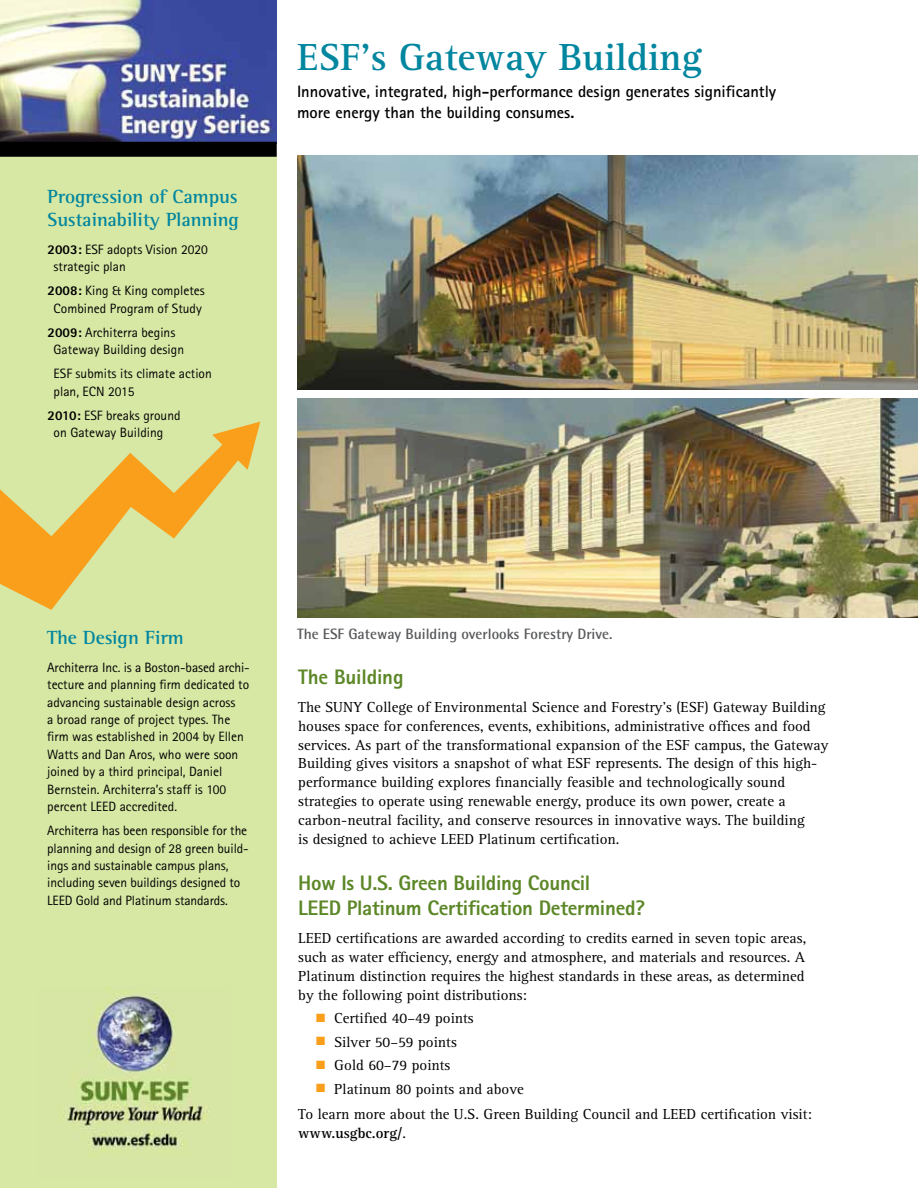
<style>
.page{position:relative;width:918px;height:1188px;background:#fff}
.page>*{position:absolute;margin:0;border:0;box-sizing:border-box;transform-origin:0 0}
.t1{font:700 39px "Rotis Serif";color:#00869f}
.t2{font:800 21px/25.5px "Rotis Sans Serif";letter-spacing:-.015em;color:#5c8727}
.t3{font:700 19.5px/22.5px "Rotis Semi Serif";color:#00869f}
.t4{font:700 16.5px/21px "Rotis Sans Serif";color:#000}
.t5{font:15px/18.9px "Rotis Serif";color:#000}
.t6{font:700 15px "Rotis Semi Sans";color:#58595b}
.t7{font:700 15px "Rotis Serif";color:#000}
.t8{font:13.5px/17.4px "Rotis Sans Serif";color:#000}
.s1{font-weight:800}
.s2{color:#f99f1c}
.s3{font-weight:400}
</style>
<div class="page">
<div style="left:0;top:157px;width:277px;height:1031px;background:#d7e7a4"></div>
<img style="left:297px;top:155px;width:621px;height:234px">
<svg style="left:0;top:422px;width:260px;height:188px"></svg>
<img style="left:297px;top:399px;width:621px;height:219px">
<img style="left:62px;top:987px;width:147px;height:164px">
<img style="left:0;top:0;width:277px;height:142px">
<div style="left:0;top:142px;width:277px;height:15px;background:#000"></div>
<h3 class="t3" style="left:48px;top:185px;width:193px">Progression of Campus<br>Sustainability Planning</h3>
<p class="t8" style="left:54px;top:240px;width:156px;text-indent:-6px"><span class="s1">2003:</span> ESF adopts Vision 2020 strategic plan</p>
<p class="t8" style="left:48px;top:282px;width:159px;text-align:center"><span class="s1">2008:</span> King &amp; King completes<br>Combined Program of Study</p>
<p class="t8" style="left:54px;top:324px;width:132px;text-indent:-6px"><span class="s1">2009:</span> Architerra begins<br>Gateway Building design</p>
<p class="t8" style="left:54px;top:365px;width:160px">ESF submits its climate action plan, ECN 2015</p>
<p class="t8" style="left:54px;top:407px;width:128px;text-indent:-6px"><span class="s1">2010:</span> ESF breaks ground on Gateway Building</p>
<h1 class="t1" style="left:297px;top:34px;width:406px">ESF’s Gateway Building</h1>
<p class="t4" style="left:297px;top:81px;width:481px">Innovative, integrated, high-performance design generates significantly more energy than the building consumes.</p>
<h3 class="t3" style="left:47px;top:626px;width:138px">The Design Firm</h3>
<p class="t8" style="left:47px;top:658px;width:204px">Architerra Inc. is a Boston-based archi&shy;tecture and planning firm dedicated to advancing sustainable design across<br>a broad range of project types. The firm was established in 2004 by Ellen Watts and Dan Aros, who were soon joined by a third principal, Daniel Bernstein. Architerra’s staff is 100 percent LEED accredited.</p>
<p class="t8" style="left:47px;top:822px;width:203px">Architerra has been responsible for the planning and design of 28 green build&shy;ings and sustainable campus plans, including seven buildings designed to LEED Gold and Platinum standards.</p>
<p class="t6" style="left:297px;top:625px;width:317px">The ESF Gateway Building overlooks Forestry Drive.</p>
<h2 class="t2" style="left:298px;top:664px;width:107px">The Building</h2>
<p class="t5" style="left:298px;top:698px;width:532px">The SUNY College of Environmental Science and Forestry’s (ESF) Gateway Building houses space for conferences, events, exhibitions, administrative offices and food services. As part of the transformational expansion of the ESF campus, the Gateway Building gives visitors a snapshot of what ESF represents. The design of this high&shy;performance building explores financially feasible and technologically sound strategies to operate using renewable energy, produce its own power, create a carbon-neutral facility, and conserve resources in innovative ways. The building<br>is designed to achieve LEED Platinum certification.</p>
<h2 class="t2" style="left:298px;top:870px;width:348px">How Is U.S. Green Building Council<br>LEED Platinum Certification Determined?</h2>
<p class="t5" style="left:298px;top:929px;width:510px;text-align:justify">LEED certifications are awarded according to credits earned in seven topic areas, such as water efficiency, energy and atmosphere, and materials and resources. A Platinum distinction requires the highest standards in these areas, as determined by the following point distributions:</p>
<p class="t5" style="left:316px;top:1009px;width:159px"><span class="s2">■</span> Certified 40–49 points</p>
<p class="t5" style="left:316px;top:1033px;width:142px"><span class="s2">■</span> Silver 50–59 points</p>
<p class="t5" style="left:316px;top:1056px;width:136px"><span class="s2">■</span> Gold 60–79 points</p>
<p class="t5" style="left:298px;top:1076px;width:515px;line-height:25.7px;text-indent:18px"><span class="s2">■</span> Platinum 80 points and above<br>To learn more about the U.S. Green Building Council and LEED certification visit:</p>
<p class="t7" style="left:298px;top:1124px;width:109px">www.usgbc.org/<span class="s3">.</span></p>
</div>
